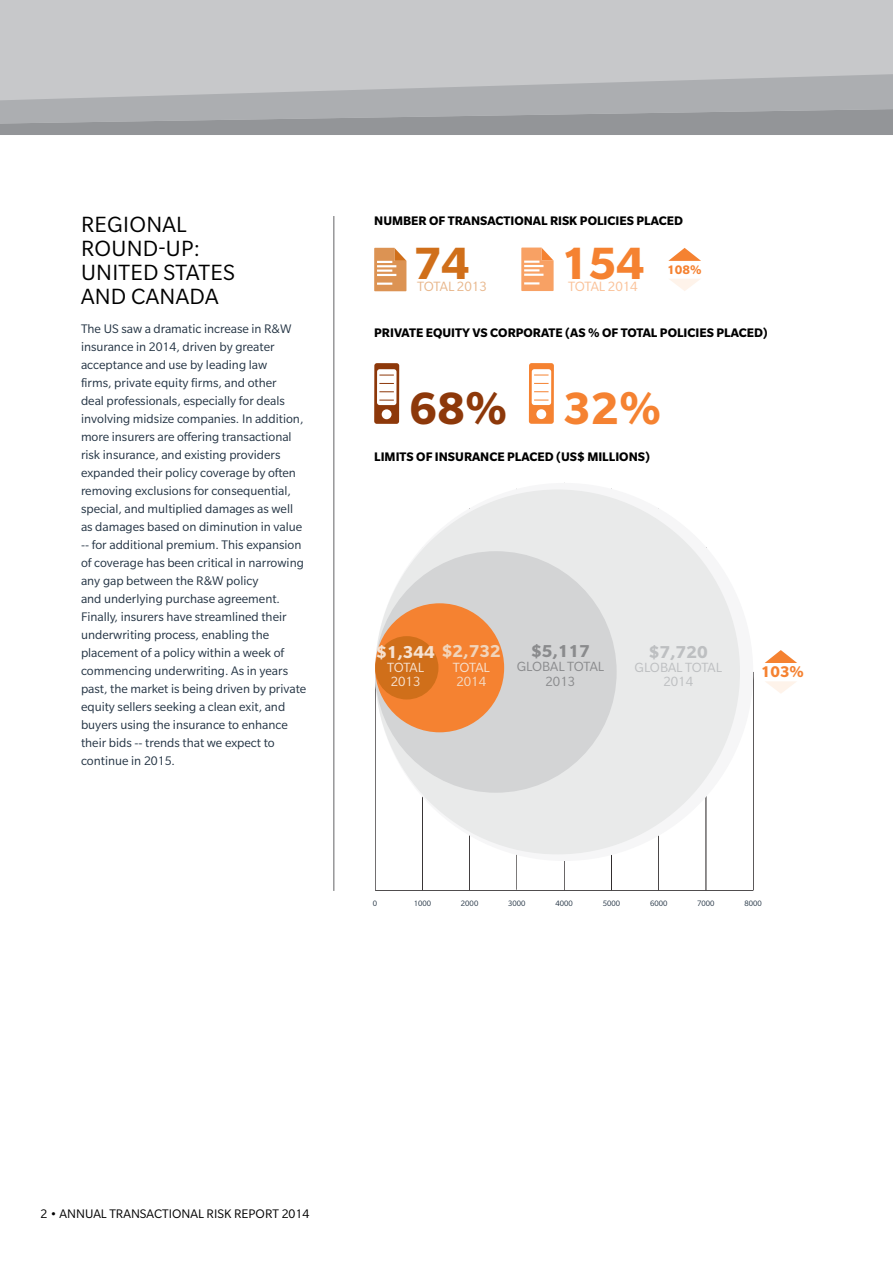
<style>
.page{position:relative;width:893px;height:1263px;background:#fff}
.page>*{position:absolute;margin:0;border:0;box-sizing:border-box;transform-origin:0 0}
.t1{font:700 49.2px "Slate Pro";color:#8d380a}
.t2{font:700 49.2px "Slate Pro";color:#f58231}
.t3{font:700 49.2px "Slate Pro";color:#d06f1a}
.t4{font:24px/24px "Slate Pro";letter-spacing:.01em;color:#000}
.t5{font:700 18.75px "Slate Pro";color:#f6e2d1}
.t6{font:700 18.75px "Slate Pro";color:#8a8b8d}
.t7{font:700 18.75px "Slate Pro";color:#bdbfc1}
.t8{font:700 16.8px "Slate Pro";color:#f58231}
.t9{font:14.7px "Slate Pro";color:#e8b78c}
.t10{font:14.7px "Slate Pro";color:#fac198}
.t11{font:14.55px/14.2px "Slate Pro";color:#8a8b8d;text-align:center}
.t12{font:14.55px/14.2px "Slate Pro";color:#bdbfc1;text-align:center}
.t13{font:14.55px/14.2px "Slate Pro";color:#f6e2d1}
.t14{font:14.55px "Slate Pro";letter-spacing:-.025em;color:#f6e2d1}
.t15{font:14.55px "Slate Pro";color:#f3dbc6}
.t16{font:13.5px/18px "Slate Pro";color:#243444}
.t17{font:700 13.5px "Slate Pro";color:#000}
.t18{font:13.5px "Slate Pro";color:#000}
.t19{font:700 13.5px "Slate Pro";color:#f58231}
.t20{font:8.55px "Slate Pro";color:#243444}
.s1{color:#f58231}
.s2{color:#f1d4ba}
</style>
<div class="page">
<div style="left:0;top:0;width:893px;height:135px;background:#c7c8ca"></div>
<svg style="left:0;top:74px;width:893px;height:61px"></svg>
<hr style="left:334px;top:216px;width:1px;height:675px;background:#636466">
<hr style="left:706px;top:547px;width:1px;height:343px;background:#231f20">
<hr style="left:753px;top:672px;width:1px;height:218px;background:#231f20">
<hr style="left:659px;top:508px;width:1px;height:382px;background:#231f20">
<hr style="left:611px;top:489px;width:1px;height:401px;background:#231f20">
<hr style="left:564px;top:483px;width:1px;height:407px;background:#231f20">
<hr style="left:517px;top:489px;width:1px;height:401px;background:#231f20">
<hr style="left:470px;top:508px;width:1px;height:382px;background:#231f20">
<hr style="left:422px;top:548px;width:1px;height:342px;background:#231f20">
<hr style="left:375px;top:669px;width:1px;height:221px;background:#231f20">
<hr style="left:375px;top:890px;width:378px;height:1px;background:#231f20">
<div style="left:375px;top:483px;width:378px;height:378px;background:#f6f6f7;border-radius:50%"></div>
<div style="left:375px;top:489px;width:365px;height:365px;background:#e9eaea;border-radius:50%"></div>
<div style="left:375px;top:551px;width:242px;height:242px;background:#d3d4d5;border-radius:50%"></div>
<svg style="left:765px;top:650px;width:32px;height:13px"></svg>
<svg style="left:765px;top:681px;width:32px;height:12px"></svg>
<div style="left:375px;top:603px;width:129px;height:129px;background:#f58231;border-radius:50%"></div>
<div style="left:375px;top:636px;width:63px;height:63px;background:#d06f1a;border-radius:50%"></div>
<svg style="left:668px;top:248px;width:33px;height:13px"></svg>
<svg style="left:669px;top:279px;width:31px;height:12px"></svg>
<svg style="left:521px;top:248px;width:33px;height:43px"></svg>
<svg style="left:374px;top:248px;width:32px;height:43px"></svg>
<div style="left:374px;top:363px;width:25px;height:61px;background:#8d380a;border-radius:3px"></div>
<div style="left:377px;top:369px;width:20px;height:36px;background:#fff;border-radius:3px"></div>
<svg style="left:379px;top:375px;width:15px;height:1px"></svg>
<svg style="left:379px;top:400px;width:15px;height:1px"></svg>
<svg style="left:379px;top:391px;width:15px;height:1px"></svg>
<svg style="left:379px;top:383px;width:15px;height:1px"></svg>
<div style="left:529px;top:363px;width:25px;height:61px;background:#f58231;border-radius:3px"></div>
<div style="left:532px;top:369px;width:19px;height:36px;background:#fff;border-radius:3px"></div>
<svg style="left:534px;top:375px;width:14px;height:1px"></svg>
<svg style="left:534px;top:400px;width:14px;height:1px"></svg>
<svg style="left:534px;top:391px;width:15px;height:1px"></svg>
<svg style="left:534px;top:383px;width:15px;height:1px"></svg>
<div style="left:382px;top:409px;width:10px;height:10px;background:#fff;border-radius:50%"></div>
<div style="left:536px;top:409px;width:10px;height:10px;background:#fff;border-radius:50%"></div>
<h2 class="t4" style="left:81px;top:212px;width:155px">REGIONAL<br>ROUND-UP:<br>UNITED STATES<br>AND CANADA</h2>
<p class="t16" style="left:81px;top:319px;width:227px">The US saw a dramatic increase in R&amp;W insurance in 2014, driven by greater acceptance and use by leading law<br>firms, private equity firms, and other<br>deal professionals, especially for deals involving midsize companies. In addition, more insurers are offering transactional risk insurance, and existing providers expanded their policy coverage by often removing exclusions for consequential, special, and multiplied damages as well as damages based on diminution in value -- for additional premium. This expansion of coverage has been critical in narrowing any gap between the R&amp;W policy<br>and underlying purchase agreement.<br>Finally, insurers have streamlined their underwriting process, enabling the placement of a policy within a week of commencing underwriting. As in years past, the market is being driven by private equity sellers seeking a clean exit, and buyers using the insurance to enhance their bids -- trends that we expect to continue in 2015.</p>
<p class="t17" style="left:374px;top:213px;width:310px">NUMBER OF TRANSACTIONAL RISK POLICIES PLACED</p>
<h1 class="t3" style="left:413px;top:236px;width:58px">74</h1>
<p class="t9" style="left:417px;top:279px;width:71px">TOTAL 2013</p>
<h1 class="t2" style="left:560px;top:236px;width:86px">154</h1>
<p class="t10" style="left:568px;top:279px;width:71px">TOTAL 2014</p>
<p class="t19" style="left:667px;top:262px;width:36px">108%</p>
<p class="t17" style="left:374px;top:325px;width:395px">PRIVATE EQUITY VS CORPORATE (AS % OF TOTAL POLICIES PLACED)</p>
<h1 class="t1" style="left:409px;top:381px;width:254px">68% <span class="s1">32%</span></h1>
<p class="t17" style="left:374px;top:450px;width:277px">LIMITS OF INSURANCE PLACED (US$ MILLIONS)</p>
<h3 class="t5" style="left:376px;top:641px;width:126px">$1,344 <span class="s2">$2,732</span></h3>
<p class="t14" style="left:453px;top:659px;width:38px">TOTAL</p>
<p class="t15" style="left:456px;top:674px;width:31px">2014</p>
<p class="t13" style="left:387px;top:660px;width:38px">TOTAL<br>2013</p>
<h3 class="t6" style="left:531px;top:641px;width:60px">$5,117</h3>
<p class="t11" style="left:517px;top:660px;width:89px">GLOBAL TOTAL<br>2013</p>
<h3 class="t7" style="left:649px;top:641px;width:60px">$7,720</h3>
<p class="t12" style="left:635px;top:660px;width:89px">GLOBAL TOTAL<br>2014</p>
<p class="t8" style="left:761px;top:662px;width:45px">103%</p>
<p class="t20" style="left:373px;top:899px;width:6px">0</p>
<p class="t20" style="left:414px;top:899px;width:19px">1000</p>
<p class="t20" style="left:461px;top:899px;width:19px">2000</p>
<p class="t20" style="left:508px;top:899px;width:19px">3000</p>
<p class="t20" style="left:555px;top:899px;width:19px">4000</p>
<p class="t20" style="left:603px;top:899px;width:19px">5000</p>
<p class="t20" style="left:650px;top:899px;width:19px">6000</p>
<p class="t20" style="left:697px;top:899px;width:19px">7000</p>
<p class="t20" style="left:744px;top:899px;width:19px">8000</p>
<p class="t18" style="left:40px;top:1206px;width:270px">2 • ANNUAL TRANSACTIONAL RISK REPORT 2014</p>
</div>
